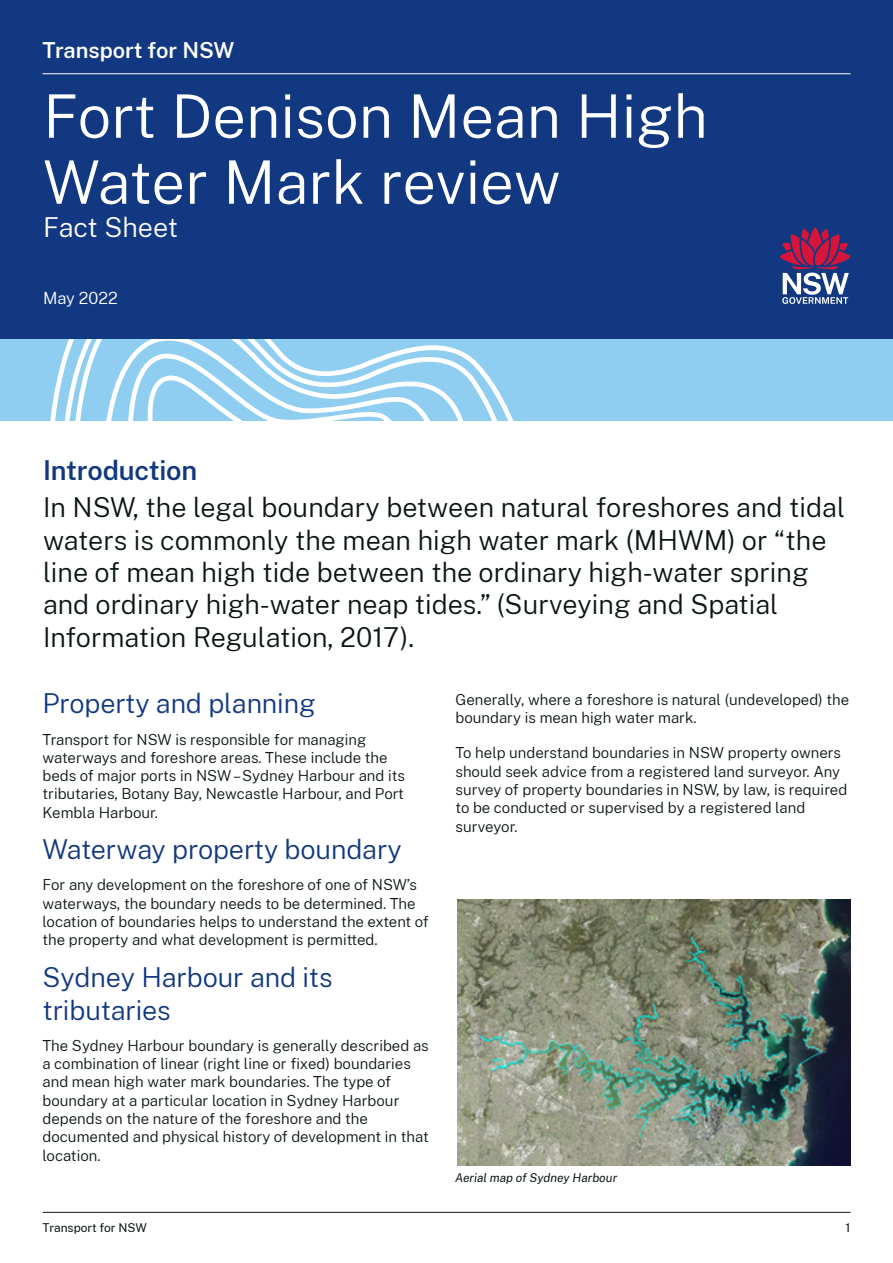
<style>
.page{position:relative;width:893px;height:1263px;background:#fff}
.page>*{position:absolute;margin:0;border:0;box-sizing:border-box;transform-origin:0 0}
.Document_Title{font:300 60px/66px "Public Sans NSW";color:#fff}
.Intro_Copy{font:300 27px/32.4px "Public Sans NSW";color:#0b1614}
.Heading_2__H2{font:300 27px/33px "Public Sans NSW";letter-spacing:-.005em;color:#113880}
.Heading_2__H2-2{font:600 27px "Public Sans NSW";letter-spacing:-.005em;color:#113880}
.Sub-title__White{font:300 27px "Public Sans NSW";color:#fff}
.Descriptor{font:600 21.75px "Public Sans NSW";color:#fff}
.Date_Cover_URL__Whit{font:300 16.5px "Public Sans NSW";color:#fff}
.Body{font:300 15px/18.3px "Public Sans NSW";color:#0b1614}
.Body-2{font:italic 12px "Public Sans NSW";color:#0b1614}
.t1{font:12px "Public Sans NSW";letter-spacing:-.005em;color:#0b1614}
</style>
<div class="page">
<div style="left:0;top:0;width:893px;height:339px;background:#113880"></div>
<div style="left:0;top:339px;width:893px;height:82px;background:#8fcef1"></div>
<svg style="left:50px;top:339px;width:464px;height:82px"></svg>
<img style="left:457px;top:899px;width:393px;height:266px">
<svg style="left:780px;top:228px;width:70px;height:76px"></svg>
<hr style="left:43px;top:73px;width:807px;height:1px;background:#fff">
<hr style="left:43px;top:1212px;width:807px;height:1px;background:#0b1614">
<p class="Descriptor" style="left:43px;top:34px;width:193px">Transport for NSW</p>
<p class="Document_Title" style="left:43px;top:79px;width:666px">Fort Denison Mean High<br>Water Mark review</p>
<p class="Sub-title__White" style="left:43px;top:208px;width:137px">Fact Sheet</p>
<p class="Date_Cover_URL__Whit" style="left:43px;top:286px;width:76px">May 2022</p>
<h2 class="Heading_2__H2-2" style="left:43px;top:450px;width:156px">Introduction</h2>
<p class="Intro_Copy" style="left:43px;top:489px;width:803px">In NSW, the legal boundary between natural foreshores and tidal waters is commonly the mean high water mark (MHWM) or “the line of mean high tide between the ordinary high-water spring and ordinary high-water neap tides.” (Surveying and Spatial Information Regulation, 2017).</p>
<h2 class="Heading_2__H2" style="left:43px;top:685px;width:275px">Property and planning</h2>
<p class="Body" style="left:43px;top:729px;width:364px">Transport for NSW is responsible for managing waterways and foreshore areas. These include the beds of major ports in NSW – Sydney Harbour and its tributaries, Botany Bay, Newcastle Harbour, and Port Kembla Harbour.</p>
<h2 class="Heading_2__H2" style="left:43px;top:831px;width:361px">Waterway property boundary</h2>
<p class="Body" style="left:43px;top:875px;width:388px">For any development on the foreshore of one of NSW’s waterways, the boundary needs to be determined. The location of boundaries helps to understand the extent of the property and what development is permitted.</p>
<h2 class="Heading_2__H2" style="left:43px;top:959px;width:292px">Sydney Harbour and its tributaries</h2>
<p class="Body" style="left:43px;top:1035px;width:388px">The Sydney Harbour boundary is generally described as a combination of linear (right line or fixed) boundaries and mean high water mark boundaries. The type of boundary at a particular location in Sydney Harbour depends on the nature of the foreshore and the documented and physical history of development in that location.</p>
<p class="Body" style="left:455px;top:689px;width:395px">Generally, where a foreshore is natural (undeveloped) the boundary is mean high water mark.</p>
<p class="Body" style="left:455px;top:743px;width:393px">To help understand boundaries in NSW property owners should seek advice from a registered land surveyor. Any survey of property boundaries in NSW, by law, is required to be conducted or supervised by a registered land surveyor.</p>
<p class="Body-2" style="left:455px;top:1169px;width:164px">Aerial map of Sydney Harbour</p>
<p class="t1" style="left:43px;top:1219px;width:106px">Transport for NSW</p>
<p class="t1" style="left:846px;top:1219px;width:6px">1</p>
</div>
